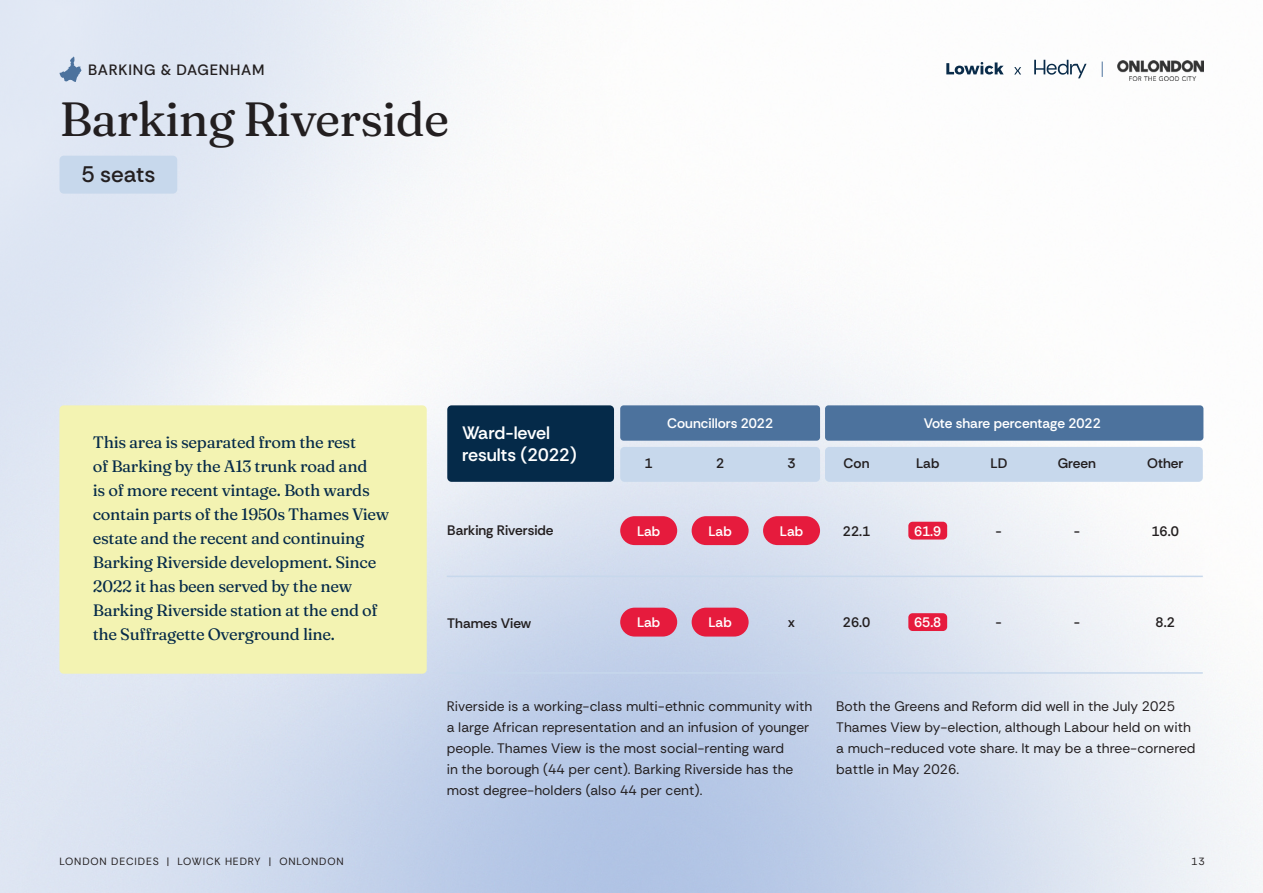
<style>
.page{position:relative;width:1263px;height:893px;background:#fff}
.page>*{position:absolute;margin:0;border:0;box-sizing:border-box;transform-origin:0 0}
.t1{font:900 48px "Fraunces 9 pt";letter-spacing:-.02em;color:#231f20}
.t2{font:500 22.5px "Rethink Sans";color:#231f20}
.t3{font:600 18px/21.6px "Rethink Sans";color:#fff}
.t4{font:900 16.5px/24px "Fraunces 9 pt";letter-spacing:-.02em;color:#052a49}
.t5{font:500 15px "Rethink Sans";letter-spacing:.05em;color:#231f20}
.t6{font:13.8px/21px "Rethink Sans";color:#231f20}
.t7{font:600 13.8px "Rethink Sans";color:#231f20}
.t8{font:600 13.8px "Rethink Sans";color:#fff}
.t9{font:10.5px "Rethink Sans";letter-spacing:.08em;color:#231f20}
</style>
<div class="page">
<img style="left:0;top:0;width:1263px;height:893px">
<svg style="left:946px;top:62px;width:58px;height:13px"></svg>
<svg style="left:1034px;top:60px;width:52px;height:18px"></svg>
<svg style="left:1014px;top:67px;width:7px;height:8px"></svg>
<img style="left:1118px;top:61px;width:85px;height:20px">
<svg style="left:1102px;top:62px;width:1px;height:15px"></svg>
<svg style="left:60px;top:57px;width:22px;height:25px"></svg>
<div style="left:447px;top:405px;width:167px;height:77px;background:#052a49;border-radius:4px"></div>
<div style="left:825px;top:405px;width:378px;height:36px;background:#4c729d;border-radius:3px"></div>
<div style="left:620px;top:405px;width:200px;height:36px;background:#4c729d;border-radius:3px"></div>
<div style="left:908px;top:522px;width:39px;height:17px;background:#e61b3d;border-radius:4px"></div>
<div style="left:692px;top:516px;width:57px;height:29px;background:#e61b3d;border-radius:14px"></div>
<div style="left:620px;top:516px;width:57px;height:29px;background:#e61b3d;border-radius:14px"></div>
<div style="left:763px;top:516px;width:57px;height:29px;background:#e61b3d;border-radius:14px"></div>
<div style="left:908px;top:613px;width:39px;height:18px;background:#e61b3d;border-radius:4px"></div>
<div style="left:692px;top:608px;width:57px;height:29px;background:#e61b3d;border-radius:14px"></div>
<div style="left:620px;top:608px;width:57px;height:29px;background:#e61b3d;border-radius:14px"></div>
<div style="left:825px;top:447px;width:378px;height:35px;background:#c7d8ec;border-radius:4px"></div>
<div style="left:620px;top:447px;width:200px;height:35px;background:#c7d8ec;border-radius:4px"></div>
<hr style="left:447px;top:576px;width:756px;height:1px;background:#c7d8ec">
<hr style="left:447px;top:672px;width:756px;height:2px;background:#c7d8ec">
<div style="left:59px;top:405px;width:368px;height:269px;background:#f3f3b2;border-radius:4px"></div>
<div style="left:60px;top:156px;width:117px;height:38px;background:#c7d8ec;border-radius:4px"></div>
<p class="t5" style="left:88px;top:60px;width:178px">BARKING &amp; DAGENHAM</p>
<h1 class="t1" style="left:60px;top:81px;width:391px">Barking Riverside</h1>
<h2 class="t2" style="left:81px;top:161px;width:75px">5 seats</h2>
<p class="t4" style="left:93px;top:429px;width:298px">This area is separated from the rest<br>of Barking by the A13 trunk road and<br>is of more recent vintage. Both wards contain parts of the 1950s Thames View estate and the recent and continuing Barking Riverside development. Since 2022 it has been served by the new Barking Riverside station at the end of the Suffragette Overground line.</p>
<h3 class="t3" style="left:462px;top:422px;width:116px">Ward-level results (2022)</h3>
<p class="t8" style="left:667px;top:415px;width:107px">Councillors 2022</p>
<p class="t8" style="left:924px;top:415px;width:178px">Vote share percentage 2022</p>
<p class="t7" style="left:645px;top:455px;width:10px">1</p>
<p class="t7" style="left:716px;top:455px;width:10px">2</p>
<p class="t7" style="left:787px;top:455px;width:10px">3</p>
<p class="t7" style="left:843px;top:455px;width:27px">Con</p>
<p class="t7" style="left:916px;top:455px;width:25px">Lab</p>
<p class="t7" style="left:990px;top:455px;width:19px">LD</p>
<p class="t7" style="left:1058px;top:455px;width:40px">Green</p>
<p class="t7" style="left:1147px;top:455px;width:38px">Other</p>
<p class="t7" style="left:447px;top:521px;width:108px">Barking Riverside</p>
<p class="t8" style="left:637px;top:523px;width:25px">Lab</p>
<p class="t8" style="left:708px;top:523px;width:25px">Lab</p>
<p class="t8" style="left:780px;top:523px;width:25px">Lab</p>
<p class="t7" style="left:843px;top:522px;width:29px">22.1</p>
<p class="t8" style="left:914px;top:522px;width:29px">61.9</p>
<p class="t7" style="left:995px;top:522px;width:8px">-</p>
<p class="t7" style="left:1074px;top:522px;width:8px">-</p>
<p class="t7" style="left:1151px;top:522px;width:29px">16.0</p>
<p class="t7" style="left:447px;top:614px;width:85px">Thames View</p>
<p class="t8" style="left:637px;top:614px;width:25px">Lab</p>
<p class="t8" style="left:708px;top:614px;width:25px">Lab</p>
<p class="t7" style="left:788px;top:613px;width:8px">x</p>
<p class="t7" style="left:843px;top:613px;width:29px">26.0</p>
<p class="t8" style="left:914px;top:613px;width:29px">65.8</p>
<p class="t7" style="left:995px;top:613px;width:8px">-</p>
<p class="t7" style="left:1074px;top:613px;width:8px">-</p>
<p class="t7" style="left:1155px;top:613px;width:21px">8.2</p>
<p class="t6" style="left:447px;top:695px;width:367px">Riverside is a working-class multi-ethnic community with a large African representation and an infusion of younger people. Thames View is the most social-renting ward<br>in the borough (44 per cent). Barking Riverside has the most degree-holders (also 44 per cent).</p>
<p class="t6" style="left:836px;top:695px;width:361px">Both the Greens and Reform did well in the July 2025<br>Thames View by-election, although Labour held on with a much-reduced vote share. It may be a three-cornered battle in May 2026.</p>
<p class="t9" style="left:60px;top:855px;width:286px">LONDON DECIDES | LOWICK HEDRY | ONLONDON</p>
<p class="t9" style="left:1191px;top:855px;width:15px">13</p>
</div>
